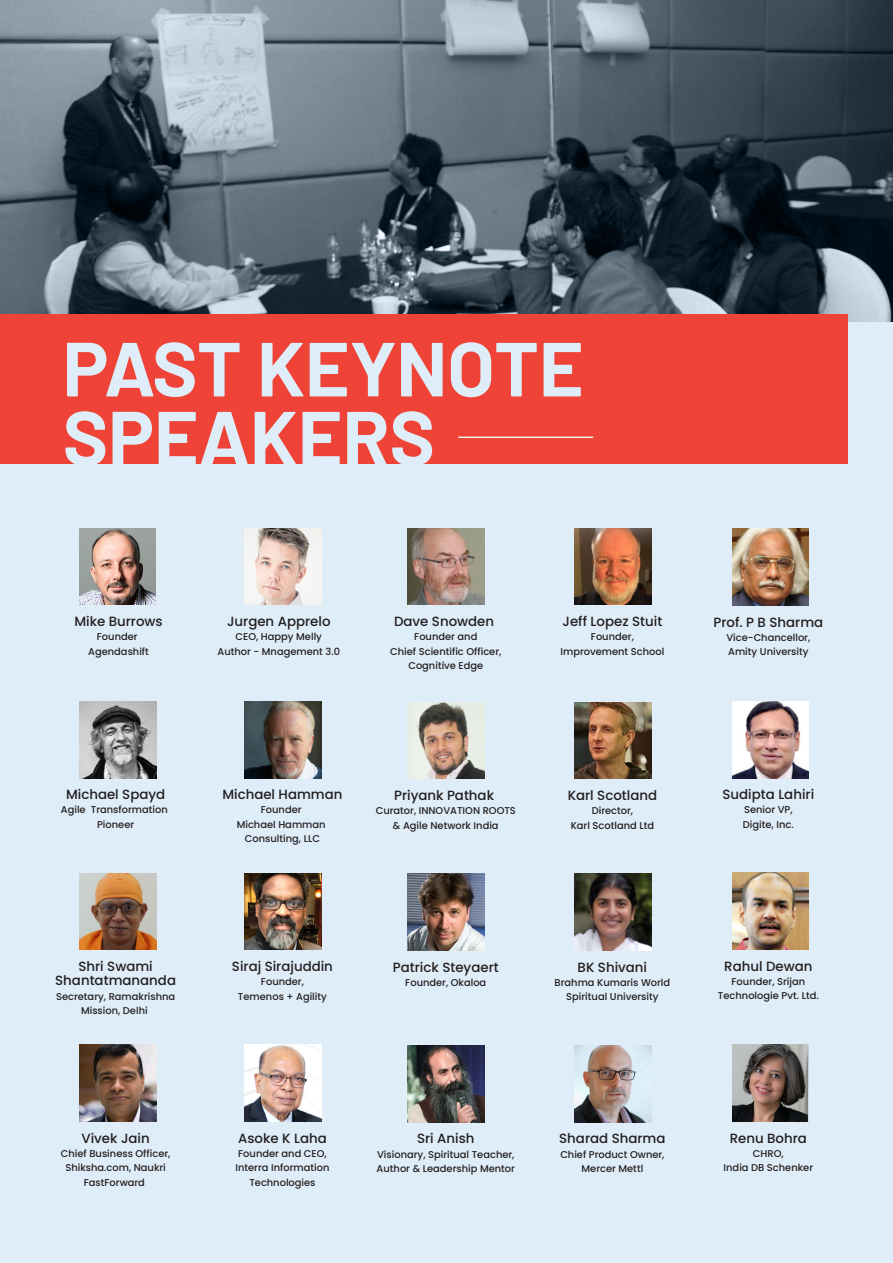
<style>
.page{position:relative;width:893px;height:1263px;background:#dfedf8}
.page>*{position:absolute;margin:0;border:0;box-sizing:border-box;transform-origin:0 0}
.t1{font:700 76.5px/69px "Barlow";color:#dfedf8}
.t2{font:500 13.35px/14.2px "Poppins";color:#231f20;text-align:center}
.t3{font:500 9.9px/14.2px "Poppins";color:#231f20;text-align:center}
</style>
<div class="page">
<img style="left:79px;top:528px;width:77px;height:77px">
<img style="left:244px;top:528px;width:77px;height:77px">
<img style="left:408px;top:528px;width:77px;height:77px">
<img style="left:575px;top:528px;width:76px;height:77px">
<img style="left:732px;top:529px;width:77px;height:77px">
<img style="left:408px;top:702px;width:77px;height:77px">
<img style="left:575px;top:702px;width:76px;height:77px">
<img style="left:732px;top:701px;width:77px;height:77px">
<img style="left:79px;top:701px;width:77px;height:77px">
<img style="left:245px;top:701px;width:76px;height:77px">
<img style="left:408px;top:874px;width:77px;height:76px">
<img style="left:575px;top:874px;width:76px;height:76px">
<img style="left:732px;top:873px;width:77px;height:77px">
<img style="left:79px;top:873px;width:77px;height:77px">
<img style="left:245px;top:873px;width:76px;height:77px">
<img style="left:408px;top:1045px;width:77px;height:77px">
<img style="left:575px;top:1045px;width:76px;height:77px">
<img style="left:732px;top:1045px;width:77px;height:76px">
<img style="left:79px;top:1045px;width:77px;height:76px">
<img style="left:245px;top:1045px;width:76px;height:76px">
<img style="left:0;top:0;width:893px;height:321px">
<div style="left:0;top:314px;width:847px;height:150px;background:#ee4336"></div>
<hr style="left:458px;top:436px;width:135px;height:2px;background:#f8f1ec">
<h1 class="t1" style="left:63px;top:328px;width:522px">PAST KEYNOTE<br>SPEAKERS</h1>
<h2 class="t2" style="left:74px;top:614px;width:90px">Mike Burrows</h2>
<p class="t3" style="left:88px;top:630px;width:62px">Founder<br>Agendashift</p>
<h2 class="t2" style="left:227px;top:614px;width:105px">Jurgen Apprelo</h2>
<p class="t3" style="left:218px;top:630px;width:124px">CEO, Happy Melly<br>Author - Mnagement 3.0</p>
<h2 class="t2" style="left:394px;top:614px;width:102px">Dave Snowden</h2>
<p class="t3" style="left:390px;top:630px;width:113px">Founder and<br>Chief Scientific Officer,<br>Cognitive Edge</p>
<h2 class="t2" style="left:562px;top:614px;width:101px">Jeff Lopez Stuit</h2>
<p class="t3" style="left:560px;top:630px;width:105px">Founder,<br>Improvement School</p>
<h2 class="t2" style="left:713px;top:615px;width:111px">Prof. P B Sharma</h2>
<p class="t3" style="left:726px;top:630px;width:85px;text-align:left">Vice-Chancellor,<br>Amity University</p>
<h2 class="t2" style="left:66px;top:787px;width:101px">Michael Spayd</h2>
<p class="t3" style="left:61px;top:803px;width:109px">Agile Transformation<br>Pioneer</p>
<h2 class="t2" style="left:55px;top:959px;width:122px">Shri Swami<br>Shantatmananda</h2>
<p class="t3" style="left:56px;top:989px;width:121px">Secretary, Ramakrishna<br>Mission, Delhi</p>
<h2 class="t2" style="left:222px;top:787px;width:122px">Michael Hamman</h2>
<p class="t3" style="left:237px;top:803px;width:90px">Founder<br>Michael Hamman<br>Consulting, LLC</p>
<h2 class="t2" style="left:394px;top:788px;width:102px">Priyank Pathak</h2>
<p class="t3" style="left:376px;top:804px;width:142px">Curator, INNOVATION ROOTS &amp; Agile Network India</p>
<h2 class="t2" style="left:568px;top:788px;width:91px">Karl Scotland</h2>
<p class="t3" style="left:571px;top:804px;width:85px">Director,<br>Karl Scotland Ltd</p>
<h2 class="t2" style="left:232px;top:959px;width:103px">Siraj Sirajuddin</h2>
<p class="t3" style="left:238px;top:975px;width:90px">Founder,<br>Temenos + Agility</p>
<h2 class="t2" style="left:393px;top:960px;width:107px">Patrick Steyaert</h2>
<p class="t3" style="left:405px;top:975px;width:83px">Founder, Okaloa</p>
<h2 class="t2" style="left:578px;top:960px;width:71px">BK Shivani</h2>
<p class="t3" style="left:555px;top:975px;width:117px">Brahma Kumaris World<br>Spiritual University</p>
<h2 class="t2" style="left:722px;top:787px;width:93px">Sudipta Lahiri</h2>
<p class="t3" style="left:743px;top:803px;width:52px;text-align:left">Senior VP,<br>Digite, Inc.</p>
<h2 class="t2" style="left:724px;top:959px;width:90px">Rahul Dewan</h2>
<p class="t3" style="left:718px;top:974px;width:102px">Founder, Srijan<br>Technologie Pvt. Ltd.</p>
<h2 class="t2" style="left:81px;top:1131px;width:70px">Vivek Jain</h2>
<p class="t3" style="left:61px;top:1146px;width:111px">Chief Business Officer,<br>Shiksha.com, Naukri<br>FastForward</p>
<h2 class="t2" style="left:238px;top:1131px;width:90px">Asoke K Laha</h2>
<p class="t3" style="left:235px;top:1146px;width:95px">Founder and CEO,<br>Interra Information<br>Technologies</p>
<h2 class="t2" style="left:417px;top:1132px;width:59px">Sri Anish</h2>
<p class="t3" style="left:377px;top:1147px;width:140px;text-align:left">Visionary, Spiritual Teacher,<br>Author &amp; Leadership Mentor</p>
<h2 class="t2" style="left:559px;top:1132px;width:108px">Sharad Sharma</h2>
<p class="t3" style="left:560px;top:1147px;width:106px">Chief Product Owner,<br>Mercer Mettl</p>
<h2 class="t2" style="left:730px;top:1131px;width:79px">Renu Bohra</h2>
<p class="t3" style="left:724px;top:1146px;width:91px">CHRO,<br>India DB Schenker</p>
</div>
